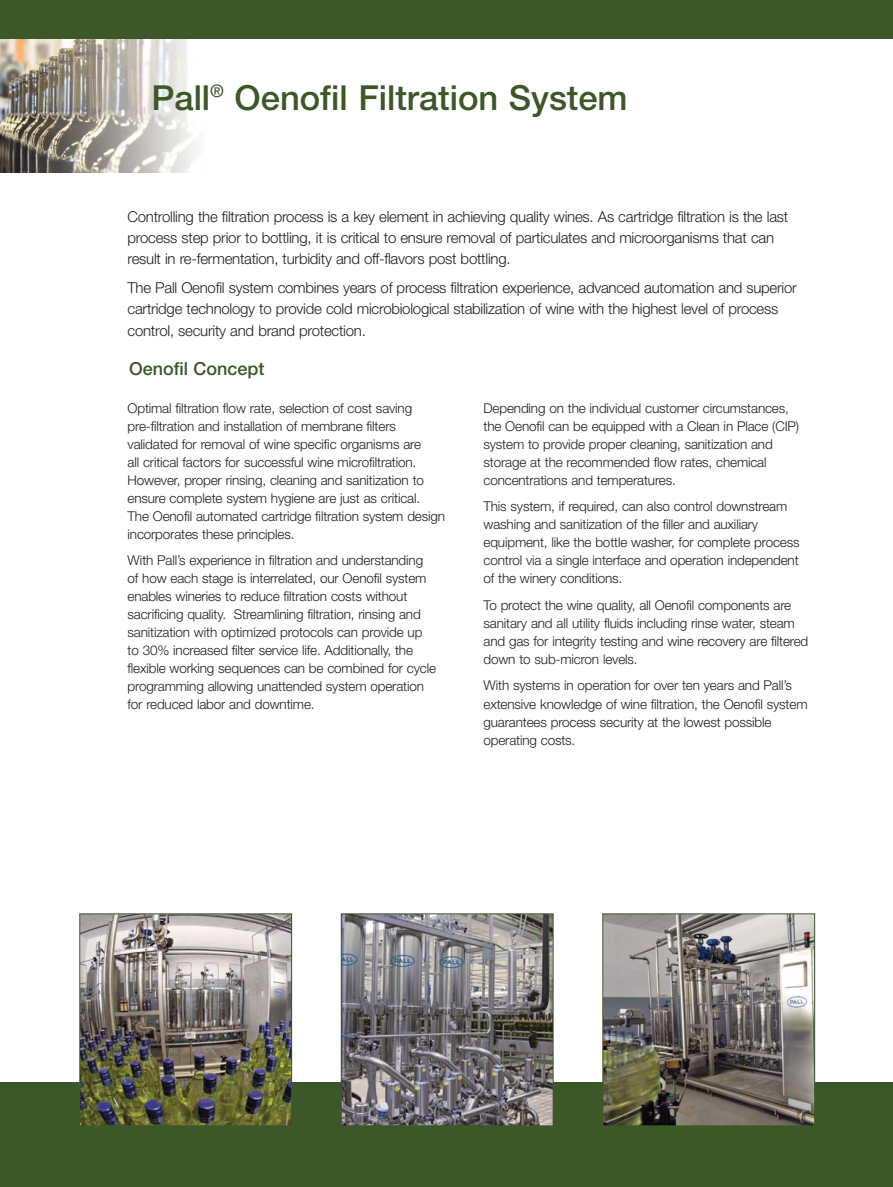
<style>
.page{position:relative;width:893px;height:1187px;background:#fff}
.page>*{position:absolute;margin:0;border:0;box-sizing:border-box;transform-origin:0 0}
.t1{font:500 34.5px "Helvetica Neue";color:#3c5728}
.t2{font:500 18px "Helvetica Neue";color:#3c5728}
.t3{font:300 15px/21px "Helvetica Neue";letter-spacing:-.015em;color:#231f20}
.t4{font:300 13.5px/18px "Helvetica Neue";letter-spacing:-.01em;color:#231f20}
</style>
<div class="page">
<img style="left:0;top:38px;width:346px;height:134px">
<div style="left:0;top:1082px;width:893px;height:104px;background:#3c5728"></div>
<div style="left:0;top:0;width:893px;height:38px;background:#3c5728"></div>
<img style="left:81px;top:915px;width:209px;height:209px">
<div style="left:79px;top:913px;width:213px;height:213px;border:1px solid #3c5728"></div>
<img style="left:343px;top:915px;width:208px;height:209px">
<div style="left:341px;top:913px;width:212px;height:213px;border:1px solid #3c5728"></div>
<img style="left:604px;top:915px;width:209px;height:209px">
<div style="left:602px;top:913px;width:213px;height:213px;border:1px solid #3c5728"></div>
<h1 class="t1" style="left:151px;top:85px;width:478px">Pall<sup>®</sup> Oenofil Filtration System</h1>
<p class="t3" style="left:128px;top:207px;width:662px">Controlling the filtration process is a key element in achieving quality wines. As cartridge filtration is the last process step prior to bottling, it is critical to ensure removal of particulates and microorganisms that can result in re-fermentation, turbidity and off-flavors post bottling.</p>
<p class="t3" style="left:128px;top:279px;width:671px">The Pall Oenofil system combines years of process filtration experience, advanced automation and superior cartridge technology to provide cold microbiological stabilization of wine with the highest level of process control, security and brand protection.</p>
<h2 class="t2" style="left:129px;top:362px;width:137px">Oenofil Concept</h2>
<p class="t4" style="left:483px;top:400px;width:317px">Depending on the individual customer circumstances, the Oenofil can be equipped with a Clean in Place (CIP) system to provide proper cleaning, sanitization and storage at the recommended flow rates, chemical concentrations and temperatures.</p>
<p class="t4" style="left:483px;top:499px;width:318px">This system, if required, can also control downstream washing and sanitization of the filler and auxiliary equipment, like the bottle washer, for complete process control via a single interface and operation independent of the winery conditions.</p>
<p class="t4" style="left:483px;top:597px;width:326px">To protect the wine quality, all Oenofil components are sanitary and all utility fluids including rinse water, steam and gas for integrity testing and wine recovery are filtered down to sub-micron levels.</p>
<p class="t4" style="left:483px;top:678px;width:326px">With systems in operation for over ten years and Pall’s extensive knowledge of wine filtration, the Oenofil system guarantees process security at the lowest possible operating costs.</p>
<p class="t4" style="left:128px;top:400px;width:319px">Optimal filtration flow rate, selection of cost saving pre-filtration and installation of membrane filters validated for removal of wine specific organisms are<br>all critical factors for successful wine microfiltration.<br>However, proper rinsing, cleaning and sanitization to ensure complete system hygiene are just as critical.<br>The Oenofil automated cartridge filtration system design incorporates these principles.</p>
<p class="t4" style="left:128px;top:553px;width:310px">With Pall’s experience in filtration and understanding of how each stage is interrelated, our Oenofil system enables wineries to reduce filtration costs without sacrificing quality. Streamlining filtration, rinsing and sanitization with optimized protocols can provide up to 30% increased filter service life. Additionally, the flexible working sequences can be combined for cycle programming allowing unattended system operation for reduced labor and downtime.</p>
</div>
